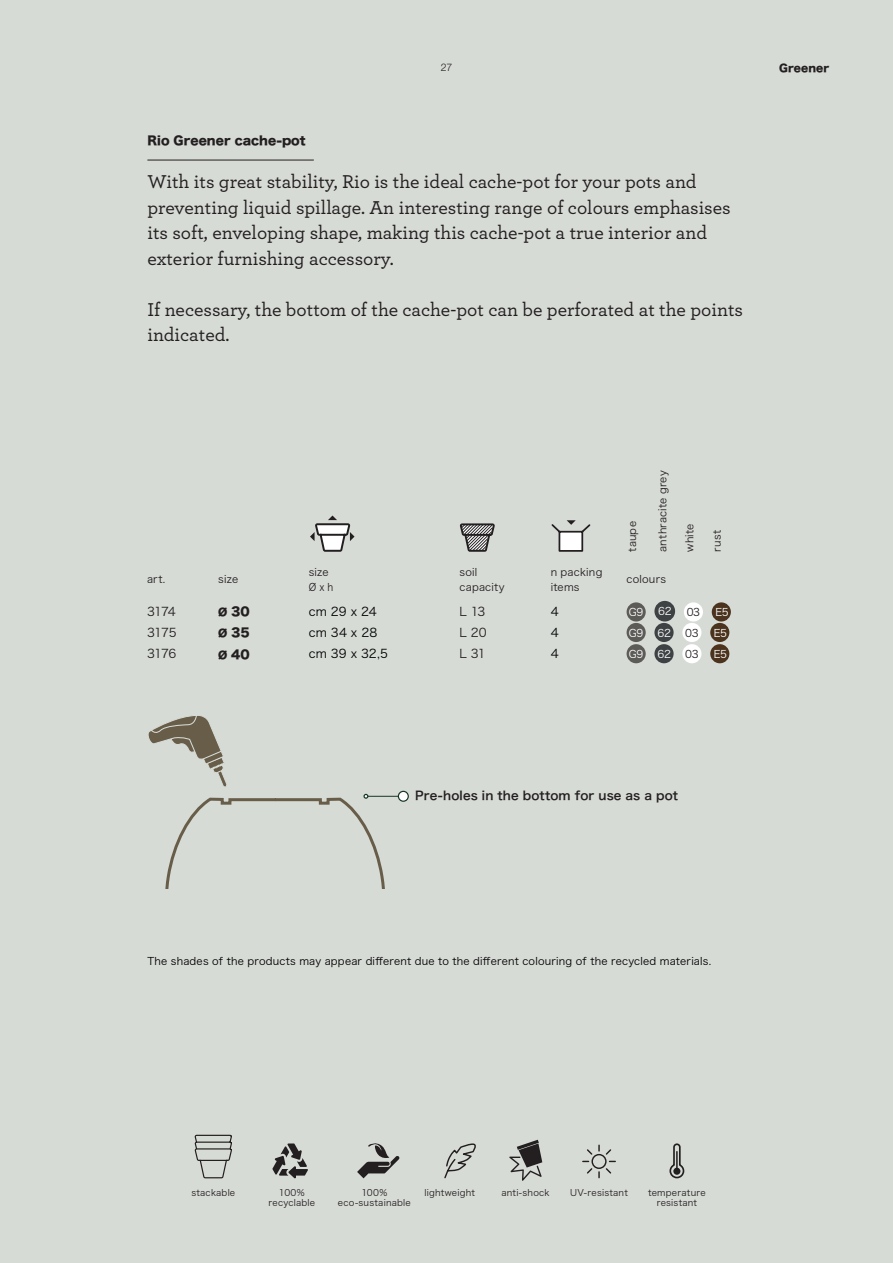
<style>
.page{position:relative;width:893px;height:1263px;background:#d7dbd6}
.page>*{position:absolute;margin:0;border:0;box-sizing:border-box;transform-origin:0 0}
.t1{font:500 19.5px/25.5px "Archer";color:#231f20}
.t2{font:12px "Hira Kaku Pro W6";letter-spacing:.01em;color:#231f20}
.t3{font:12px "Hira Kaku Std W8";color:#231f20}
.t4{font:12px "Hira Kaku Pro N W3";letter-spacing:.005em;color:#000001}
.t5{font:12px "Hira Kaku Pro N W3";letter-spacing:-.06em;color:#231f20}
.t6{font:10.5px "Hira Kaku Pro N W3";letter-spacing:.02em;color:#000001}
.t7{font:10.5px/15px "Hira Kaku Pro N W3";letter-spacing:.02em;color:#231f20}
.t8{font:10.5px "Hira Kaku Pro N W3";letter-spacing:-.025em;color:#fff}
.t9{font:10.5px "Hira Kaku Std W8";color:#231f20}
.t10{font:300 10.5px "Helvetica Neue LT Std";color:#231f20}
.t11{font:9px/9.8px "Hira Kaku Pro N W3";letter-spacing:.025em;color:#231f20;text-align:center}
.s1{font-size:10.5px}
</style>
<div class="page">
<hr style="left:366px;top:796px;width:39px;height:1px;background:#163525">
<div style="left:398px;top:791px;width:10px;height:10px;background:#fff;border-radius:50%"></div>
<div style="left:398px;top:791px;width:11px;height:11px;border:1px solid #163525;border-radius:50%"></div>
<svg style="left:194px;top:1134px;width:38px;height:45px"></svg>
<svg style="left:582px;top:1144px;width:34px;height:35px"></svg>
<svg style="left:444px;top:1143px;width:32px;height:36px"></svg>
<svg style="left:669px;top:1143px;width:16px;height:36px"></svg>
<svg style="left:357px;top:1143px;width:42px;height:35px"></svg>
<svg style="left:272px;top:1143px;width:36px;height:36px"></svg>
<svg style="left:509px;top:1140px;width:33px;height:41px"></svg>
<svg style="left:148px;top:716px;width:241px;height:173px"></svg>
<hr style="left:147px;top:160px;width:167px;height:1px;background:#231f20">
<svg style="left:551px;top:520px;width:40px;height:32px"></svg>
<svg style="left:460px;top:523px;width:35px;height:29px"></svg>
<svg style="left:310px;top:515px;width:44px;height:37px"></svg>
<div style="left:627px;top:602px;width:19px;height:19px;background:#5c5b58;border-radius:50%"></div>
<div style="left:654px;top:601px;width:21px;height:20px;background:#3f4244;border:2px solid #3f4244;border-radius:50%"></div>
<div style="left:684px;top:602px;width:19px;height:19px;background:#fff;border-radius:50%"></div>
<div style="left:712px;top:602px;width:19px;height:19px;background:#4b331d;border-radius:50%"></div>
<div style="left:627px;top:623px;width:19px;height:19px;background:#5c5b58;border-radius:50%"></div>
<div style="left:654px;top:623px;width:20px;height:19px;background:#3f4244;border-radius:50%"></div>
<div style="left:682px;top:623px;width:19px;height:19px;background:#fff;border-radius:50%"></div>
<div style="left:710px;top:623px;width:19px;height:19px;background:#4b331d;border-radius:50%"></div>
<div style="left:627px;top:644px;width:19px;height:19px;background:#5c5b58;border-radius:50%"></div>
<div style="left:654px;top:644px;width:20px;height:19px;background:#3f4244;border-radius:50%"></div>
<div style="left:682px;top:644px;width:19px;height:19px;background:#fff;border-radius:50%"></div>
<div style="left:710px;top:644px;width:19px;height:19px;background:#4b331d;border-radius:50%"></div>
<p class="t10" style="left:441px;top:61px;width:13px">27</p>
<p class="t9" style="left:779px;top:62px;width:51px">Greener</p>
<p class="t3" style="left:147px;top:134px;width:160px">Rio Greener cache-pot</p>
<p class="t1" style="left:147px;top:168px;width:585px">With its great stability, Rio is the ideal cache-pot for your pots and preventing liquid spillage. An interesting range of colours emphasises its soft, enveloping shape, making this cache-pot a true interior and exterior furnishing accessory.</p>
<p class="t1" style="left:147px;top:295px;width:597px">If necessary, the bottom of the cache-pot can be perforated at the points indicated.</p>
<p class="t7" style="left:624px;top:552px;width:32px;rotate:-90deg">taupe</p>
<p class="t7" style="left:654px;top:552px;width:83px;rotate:-90deg">anthracite grey</p>
<p class="t7" style="left:681px;top:552px;width:30px;rotate:-90deg">white</p>
<p class="t7" style="left:709px;top:552px;width:23px;rotate:-90deg">rust</p>
<p class="t7" style="left:147px;top:571px;width:20px">art.</p>
<p class="t7" style="left:218px;top:571px;width:21px">size</p>
<p class="t7" style="left:309px;top:564px;width:26px">size<br>Ø x h</p>
<p class="t7" style="left:459px;top:564px;width:47px">soil capacity</p>
<p class="t7" style="left:551px;top:564px;width:53px">n packing items</p>
<p class="t7" style="left:627px;top:571px;width:41px">colours</p>
<p class="t5" style="left:147px;top:601px;width:30px">3174</p>
<p class="t3" style="left:218px;top:605px;width:33px"><span class="s1">Ø</span> 30</p>
<p class="t4" style="left:309px;top:601px;width:70px">cm 29 x 24</p>
<p class="t5" style="left:459px;top:601px;width:27px">L 13</p>
<p class="t4" style="left:551px;top:601px;width:9px">4</p>
<p class="t8" style="left:629px;top:603px;width:16px">G9</p>
<p class="t8" style="left:658px;top:602px;width:15px">62</p>
<p class="t7" style="left:687px;top:604px;width:15px">03</p>
<p class="t8" style="left:715px;top:603px;width:15px">E5</p>
<p class="t5" style="left:147px;top:622px;width:31px">3175</p>
<p class="t3" style="left:218px;top:626px;width:33px"><span class="s1">Ø</span> 35</p>
<p class="t4" style="left:309px;top:622px;width:70px">cm 34 x 28</p>
<p class="t5" style="left:459px;top:622px;width:29px">L 20</p>
<p class="t4" style="left:551px;top:622px;width:9px">4</p>
<p class="t8" style="left:629px;top:623px;width:16px">G9</p>
<p class="t8" style="left:657px;top:623px;width:15px">62</p>
<p class="t7" style="left:685px;top:624px;width:15px">03</p>
<p class="t8" style="left:714px;top:623px;width:15px">E5</p>
<p class="t5" style="left:147px;top:643px;width:31px">3176</p>
<p class="t3" style="left:218px;top:647px;width:33px"><span class="s1">Ø</span> 40</p>
<p class="t4" style="left:309px;top:643px;width:81px">cm 39 x 32,5</p>
<p class="t5" style="left:459px;top:643px;width:28px">L 31</p>
<p class="t4" style="left:551px;top:643px;width:9px">4</p>
<p class="t8" style="left:629px;top:645px;width:16px">G9</p>
<p class="t8" style="left:657px;top:645px;width:15px">62</p>
<p class="t7" style="left:685px;top:646px;width:15px">03</p>
<p class="t8" style="left:714px;top:644px;width:15px">E5</p>
<p class="t2" style="left:415px;top:785px;width:264px">Pre-holes in the bottom for use as a pot</p>
<p class="t6" style="left:147px;top:951px;width:565px">The shades of the products may appear different due to the different colouring of the recycled materials.</p>
<p class="t11" style="left:191px;top:1187px;width:45px">stackable</p>
<p class="t11" style="left:268px;top:1187px;width:48px">100% recyclable</p>
<p class="t11" style="left:361px;top:1187px;width:27px">100%</p>
<p class="t11" style="left:424px;top:1187px;width:52px">lightweight</p>
<p class="t11" style="left:501px;top:1187px;width:50px">anti-shock</p>
<p class="t11" style="left:338px;top:1197px;width:74px">eco-sustainable</p>
<p class="t11" style="left:570px;top:1187px;width:59px">UV-resistant</p>
<p class="t11" style="left:648px;top:1187px;width:59px">temperature resistant</p>
</div>
